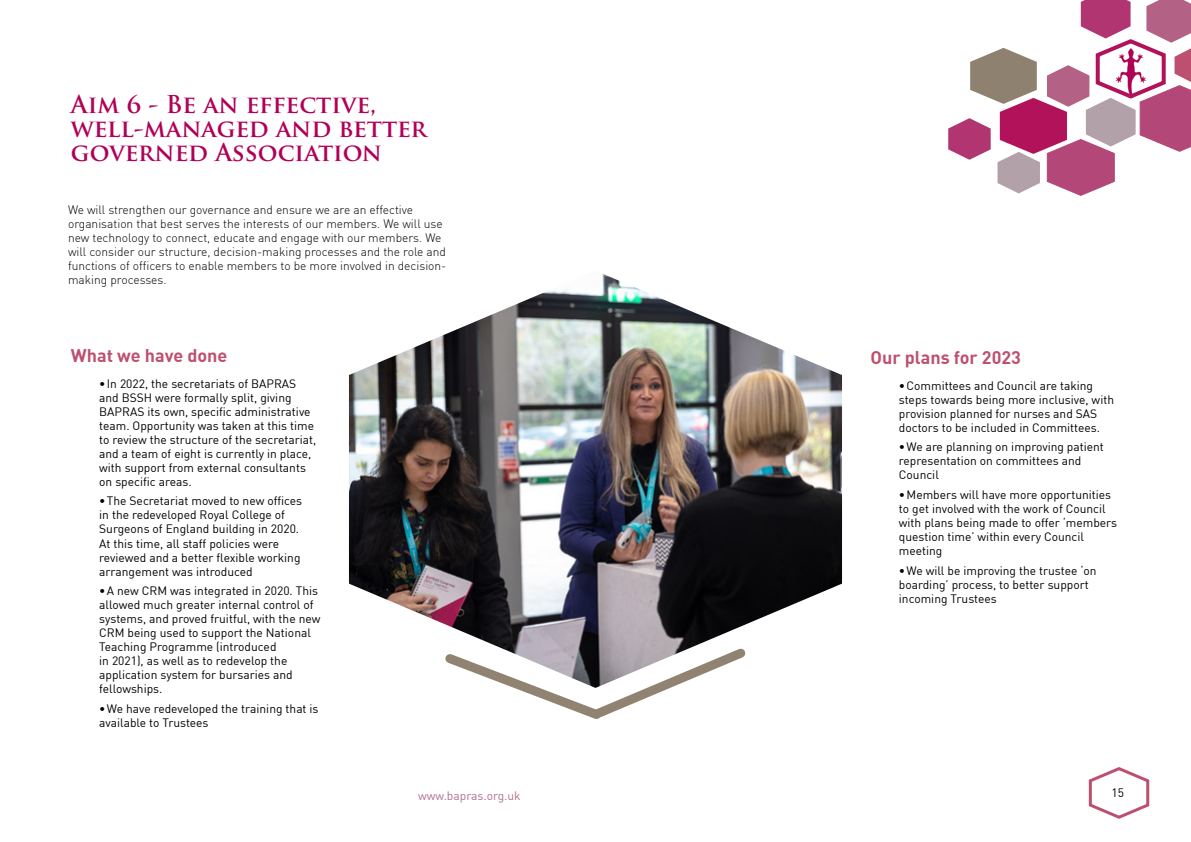
<style>
.page{position:relative;width:1191px;height:842px;background:#fff}
.page>*{position:absolute;margin:0;border:0;box-sizing:border-box;transform-origin:0 0}
.t1{font:700 24px/24px "Trajan Pro";color:#b10057}
.t2{font:700 18px "DIN";color:#bd5070}
.t3{font:12px/14px "DIN";color:#000}
.t4{font:300 12px/14px "DIN";color:#020203}
.t5{font:12px "DIN";color:#b0718f}
</style>
<div class="page">
<img style="left:349px;top:274px;width:493px;height:367px">
<svg style="left:445px;top:641px;width:301px;height:78px"></svg>
<svg style="left:948px;top:0;width:243px;height:196px"></svg>
<svg style="left:1088px;top:767px;width:62px;height:52px"></svg>
<h1 class="t1" style="left:71px;top:93px;width:358px">Aim 6 - Be an effective, well-managed and better governed Association</h1>
<p class="t4" style="left:68px;top:203px;width:380px">We will strengthen our governance and ensure we are an effective organisation that best serves the interests of our members. We will use new technology to connect, educate and engage with our members. We will consider our structure, decision-making processes and the role and functions of officers to enable members to be more involved in decision&shy;making processes.</p>
<h2 class="t2" style="left:71px;top:344px;width:158px">What we have done</h2>
<p class="t3" style="left:99px;top:376px;width:218px">•In 2022, the secretariats of BAPRAS and BSSH were formally split, giving BAPRAS its own, specific administrative team. Opportunity was taken at this time to review the structure of the secretariat, and a team of eight is currently in place, with support from external consultants on specific areas.</p>
<p class="t3" style="left:99px;top:494px;width:204px">•The Secretariat moved to new offices in the redeveloped Royal College of Surgeons of England building in 2020.<br>At this time, all staff policies were reviewed and a better flexible working arrangement was introduced</p>
<p class="t3" style="left:99px;top:584px;width:223px">•A new CRM was integrated in 2020. This allowed much greater internal control of systems, and proved fruitful, with the new CRM being used to support the National Teaching Programme (introduced<br>in 2021), as well as to redevelop the application system for bursaries and fellowships.</p>
<p class="t3" style="left:99px;top:701px;width:221px">•We have redeveloped the training that is available to Trustees</p>
<h2 class="t2" style="left:870px;top:346px;width:152px">Our plans for 2023</h2>
<p class="t3" style="left:899px;top:378px;width:217px">•Committees and Council are taking steps towards being more inclusive, with provision planned for nurses and SAS doctors to be included in Committees.</p>
<p class="t3" style="left:899px;top:440px;width:206px">•We are planning on improving patient representation on committees and<br>Council</p>
<p class="t3" style="left:899px;top:487px;width:220px">•Members will have more opportunities to get involved with the work of Council with plans being made to offer ‘members question time’ within every Council meeting</p>
<p class="t3" style="left:899px;top:563px;width:199px">•We will be improving the trustee ‘on boarding’ process, to better support incoming Trustees</p>
<p class="t5" style="left:418px;top:788px;width:104px">www.bapras.org.uk</p>
<p class="t3" style="left:1111px;top:785px;width:14px">15</p>
</div>
